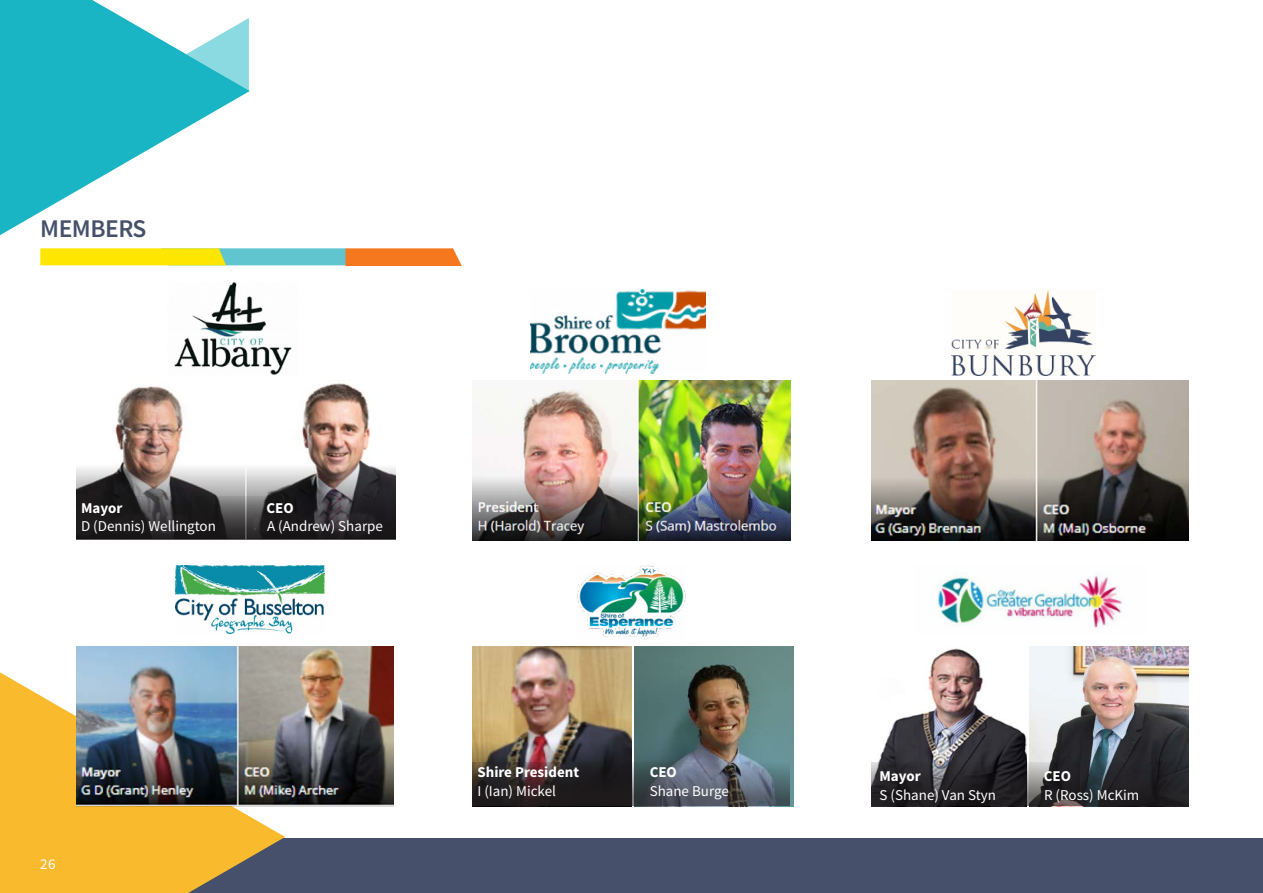
<style>
.page{position:relative;width:1263px;height:893px;background:#fff}
.page>*{position:absolute;margin:0;border:0;box-sizing:border-box;transform-origin:0 0}
.t1{font:600 25.5px "Source Sans Pro";letter-spacing:-.02em;color:#46506b}
.t2{font:15px "Source Sans Pro";color:#fff}
.t3{font:700 15px "Source Sans Pro";color:#fff}
</style>
<div class="page">
<div style="left:0;top:838px;width:1263px;height:55px;background:#46506b"></div>
<svg style="left:0;top:0;width:250px;height:235px;fill:#1ab5c4"></svg>
<svg style="left:186px;top:18px;width:63px;height:72px"></svg>
<svg style="left:0;top:646px;width:285px;height:247px;fill:#faba2e"></svg>
<svg style="left:40px;top:248px;width:422px;height:18px;background:#cfc14f"></svg>
<img style="left:76px;top:383px;width:319px;height:113px">
<img style="left:473px;top:647px;width:158px;height:115px">
<img style="left:878px;top:648px;width:149px;height:114px">
<img style="left:634px;top:647px;width:159px;height:159px">
<img style="left:1030px;top:647px;width:158px;height:115px">
<img style="left:473px;top:381px;width:317px;height:159px">
<img style="left:871px;top:381px;width:317px;height:159px">
<img style="left:76px;top:647px;width:318px;height:159px">
<img style="left:174px;top:282px;width:118px;height:93px">
<img style="left:530px;top:290px;width:176px;height:84px">
<img style="left:951px;top:290px;width:145px;height:86px">
<img style="left:176px;top:566px;width:148px;height:68px">
<img style="left:577px;top:565px;width:109px;height:75px">
<img style="left:937px;top:572px;width:186px;height:56px">
<svg style="left:871px;top:762px;width:317px;height:44px;background:#2c2b2f"></svg>
<svg style="left:631px;top:762px;width:158px;height:44px;background:#56616c"></svg>
<svg style="left:76px;top:496px;width:319px;height:44px;background:#2b292b"></svg>
<svg style="left:472px;top:762px;width:159px;height:44px;background:#292122"></svg>
<h1 class="t1" style="left:40px;top:211px;width:108px">MEMBERS</h1>
<p class="t3" style="left:81px;top:497px;width:43px">Mayor</p>
<p class="t3" style="left:266px;top:497px;width:29px">CEO</p>
<p class="t2" style="left:81px;top:517px;width:136px">D (Dennis) Wellington</p>
<p class="t2" style="left:267px;top:517px;width:117px">A (Andrew) Sharpe</p>
<p class="t2" style="left:40px;top:855px;width:17px">26</p>
<p class="t3" style="left:477px;top:762px;width:103px">Shire President</p>
<p class="t2" style="left:477px;top:781px;width:80px">I (Ian) Mickel</p>
<p class="t3" style="left:650px;top:762px;width:29px">CEO</p>
<p class="t2" style="left:650px;top:781px;width:81px">Shane Burge</p>
<p class="t3" style="left:879px;top:766px;width:43px">Mayor</p>
<p class="t3" style="left:1044px;top:766px;width:29px">CEO</p>
<p class="t2" style="left:879px;top:785px;width:118px">S (Shane) Van Styn</p>
<p class="t2" style="left:1044px;top:785px;width:97px">R (Ross) McKim</p>
</div>
